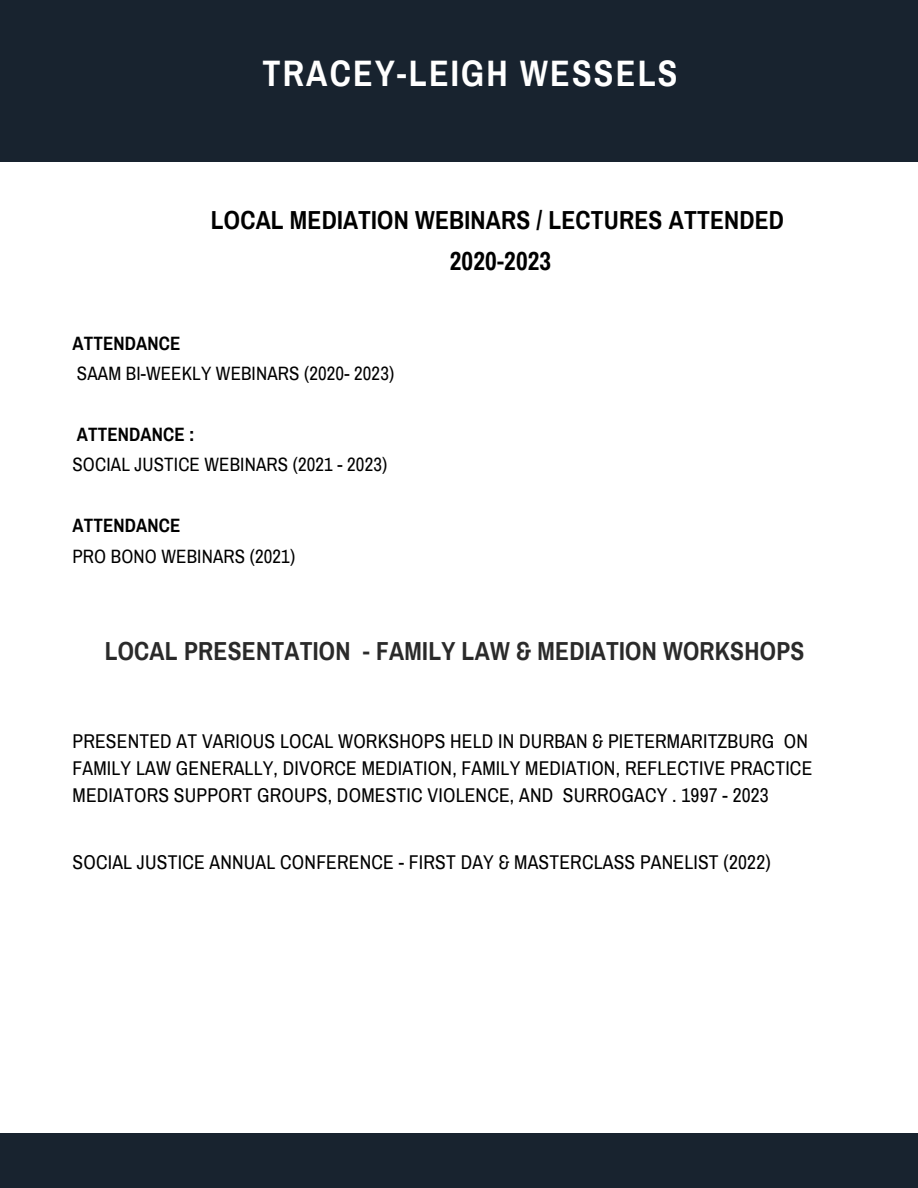
<style>
.page{position:relative;width:918px;height:1188px;background:#fff}
.page>*{position:absolute;margin:0;border:0;box-sizing:border-box;transform-origin:0 0}
.t1{font:700 36px "Archivo Narrow";letter-spacing:.06em;color:#fff}
.t2{font:700 25.5px "Archivo Narrow";letter-spacing:.01em;color:#000}
.t3{font:700 25.5px "Archivo Narrow";letter-spacing:.01em;color:#2a2a2a}
.t4{font:19.5px/27px "Archivo Narrow";letter-spacing:.01em;color:#000}
.t5{font:18.9px "Archivo Narrow";letter-spacing:.01em;color:#000}
.t6{font:700 18.9px "Archivo Narrow";letter-spacing:.01em;color:#000}
</style>
<div class="page">
<div style="left:0;top:0;width:291px;height:161px;background:#18232f"></div>
<div style="left:271px;top:0;width:647px;height:161px;background:#18232f"></div>
<div style="left:0;top:1133px;width:918px;height:55px;background:#18232f"></div>
<p class="t1" style="left:263px;top:54px;width:417px">TRACEY-LEIGH WESSELS</p>
<p class="t2" style="left:211px;top:206px;width:575px">LOCAL MEDIATION WEBINARS / LECTURES ATTENDED</p>
<p class="t2" style="left:450px;top:248px;width:103px">2020-2023</p>
<p class="t6" style="left:73px;top:333px;width:109px">ATTENDANCE</p>
<p class="t5" style="left:77px;top:364px;width:319px">SAAM BI-WEEKLY WEBINARS (2020- 2023)</p>
<p class="t6" style="left:77px;top:425px;width:119px">ATTENDANCE :</p>
<p class="t5" style="left:73px;top:455px;width:316px">SOCIAL JUSTICE WEBINARS (2021 - 2023)</p>
<p class="t6" style="left:73px;top:516px;width:109px">ATTENDANCE</p>
<p class="t5" style="left:73px;top:546px;width:224px">PRO BONO WEBINARS (2021)</p>
<p class="t3" style="left:105px;top:638px;width:701px">LOCAL PRESENTATION - FAMILY LAW &amp; MEDIATION WORKSHOPS</p>
<p class="t4" style="left:73px;top:728px;width:741px">PRESENTED AT VARIOUS LOCAL WORKSHOPS HELD IN DURBAN &amp; PIETERMARITZBURG ON<br>FAMILY LAW GENERALLY, DIVORCE MEDIATION, FAMILY MEDIATION, REFLECTIVE PRACTICE<br>MEDIATORS SUPPORT GROUPS, DOMESTIC VIOLENCE, AND SURROGACY . 1997 - 2023</p>
<p class="t4" style="left:73px;top:849px;width:700px">SOCIAL JUSTICE ANNUAL CONFERENCE - FIRST DAY &amp; MASTERCLASS PANELIST (2022)</p>
</div>
